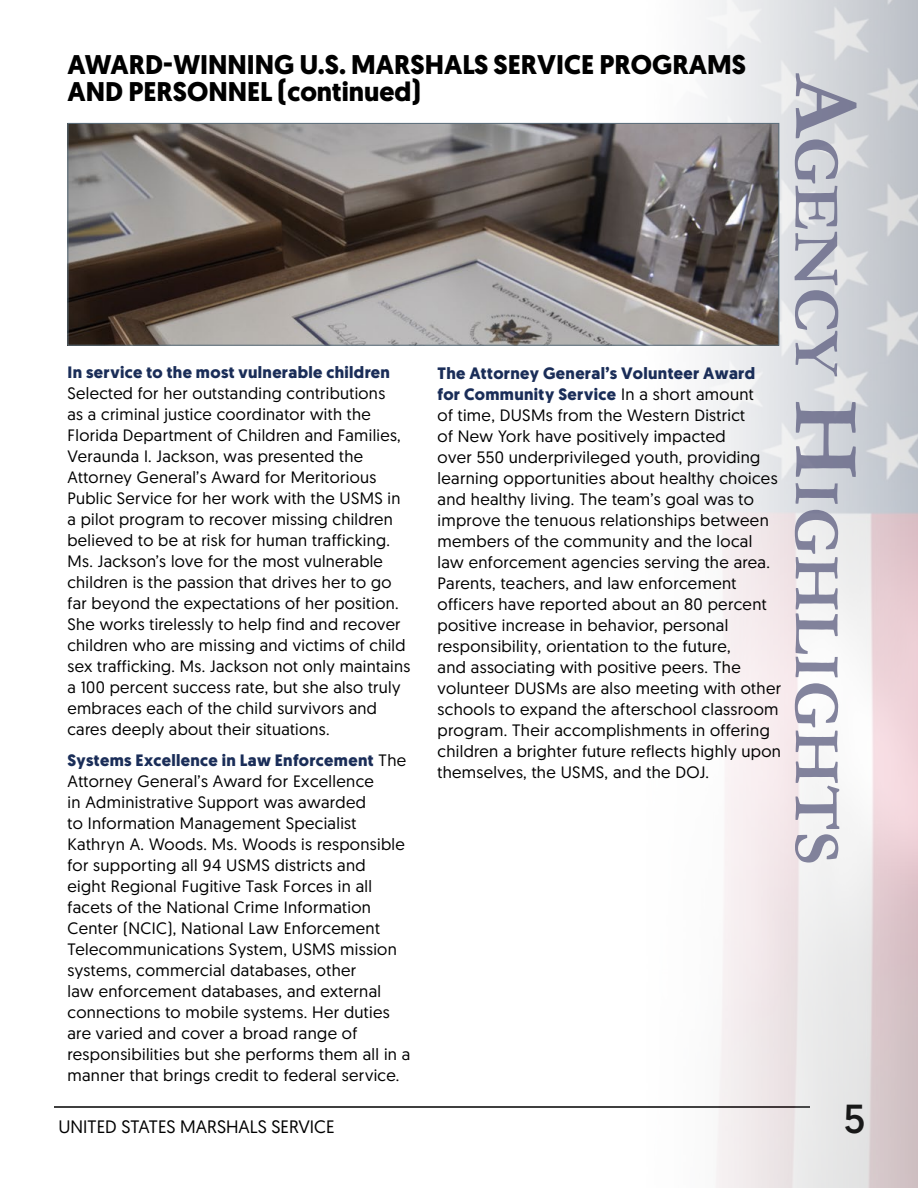
<style>
.page{position:relative;width:918px;height:1188px;background:#fff}
.page>*{position:absolute;margin:0;border:0;box-sizing:border-box;transform-origin:0 0}
.t1{font:40.5px "Geomanist";color:#000}
.Title_Goals{font:700 27px/27px "Geomanist";color:#000}
.t2{font:18px "Geomanist";color:#000}
.bodyCopy_blockstyle{font:16.5px/21px "Geomanist";letter-spacing:.02em;color:#000}
.s1{font-weight:700;color:#1a2d58}
</style>
<div class="page">
<hr style="left:54px;top:1106px;width:756px;height:2px;background:#000">
<img style="left:565px;top:0;width:353px;height:1188px">
<svg style="left:795px;top:73px;width:62px;height:790px"></svg>
<img style="left:70px;top:125px;width:707px;height:219px">
<div style="left:68px;top:123px;width:711px;height:223px;border:1px solid #5a6e7c"></div>
<p class="Title_Goals" style="left:68px;top:51px;width:680px">AWARD-WINNING U.S. MARSHALS SERVICE PROGRAMS<br>AND PERSONNEL (continued)</p>
<p class="bodyCopy_blockstyle" style="left:68px;top:361px;width:344px"><span class="s1">In service to the most vulnerable children </span>Selected for her outstanding contributions<br>as a criminal justice coordinator with the Florida Department of Children and Families, Veraunda I. Jackson, was presented the Attorney General’s Award for Meritorious Public Service for her work with the USMS in a pilot program to recover missing children believed to be at risk for human trafficking.<br>Ms. Jackson’s love for the most vulnerable children is the passion that drives her to go far beyond the expectations of her position.<br>She works tirelessly to help find and recover children who are missing and victims of child sex trafficking. Ms. Jackson not only maintains a 100 percent success rate, but she also truly embraces each of the child survivors and cares deeply about their situations.</p>
<p class="bodyCopy_blockstyle" style="left:68px;top:750px;width:344px"><span class="s1">Systems Excellence in Law Enforcement</span> The Attorney General’s Award for Excellence<br>in Administrative Support was awarded<br>to Information Management Specialist Kathryn A. Woods. Ms. Woods is responsible for supporting all 94 USMS districts and<br>eight Regional Fugitive Task Forces in all facets of the National Crime Information Center (NCIC), National Law Enforcement Telecommunications System, USMS mission systems, commercial databases, other<br>law enforcement databases, and external connections to mobile systems. Her duties are varied and cover a broad range of responsibilities but she performs them all in a manner that brings credit to federal service.</p>
<p class="t2" style="left:58px;top:1115px;width:278px">UNITED STATES MARSHALS SERVICE</p>
<p class="bodyCopy_blockstyle" style="left:438px;top:362px;width:345px"><span class="s1">The Attorney General’s Volunteer Award for Community Service</span> In a short amount<br>of time, DUSMs from the Western District<br>of New York have positively impacted<br>over 550 underprivileged youth, providing learning opportunities about healthy choices and healthy living. The team’s goal was to improve the tenuous relationships between members of the community and the local law enforcement agencies serving the area.<br>Parents, teachers, and law enforcement officers have reported about an 80 percent positive increase in behavior, personal responsibility, orientation to the future,<br>and associating with positive peers. The volunteer DUSMs are also meeting with other schools to expand the afterschool classroom program. Their accomplishments in offering children a brighter future reflects highly upon themselves, the USMS, and the DOJ.</p>
<h1 class="t1" style="left:844px;top:1092px;width:23px">5</h1>
</div>
